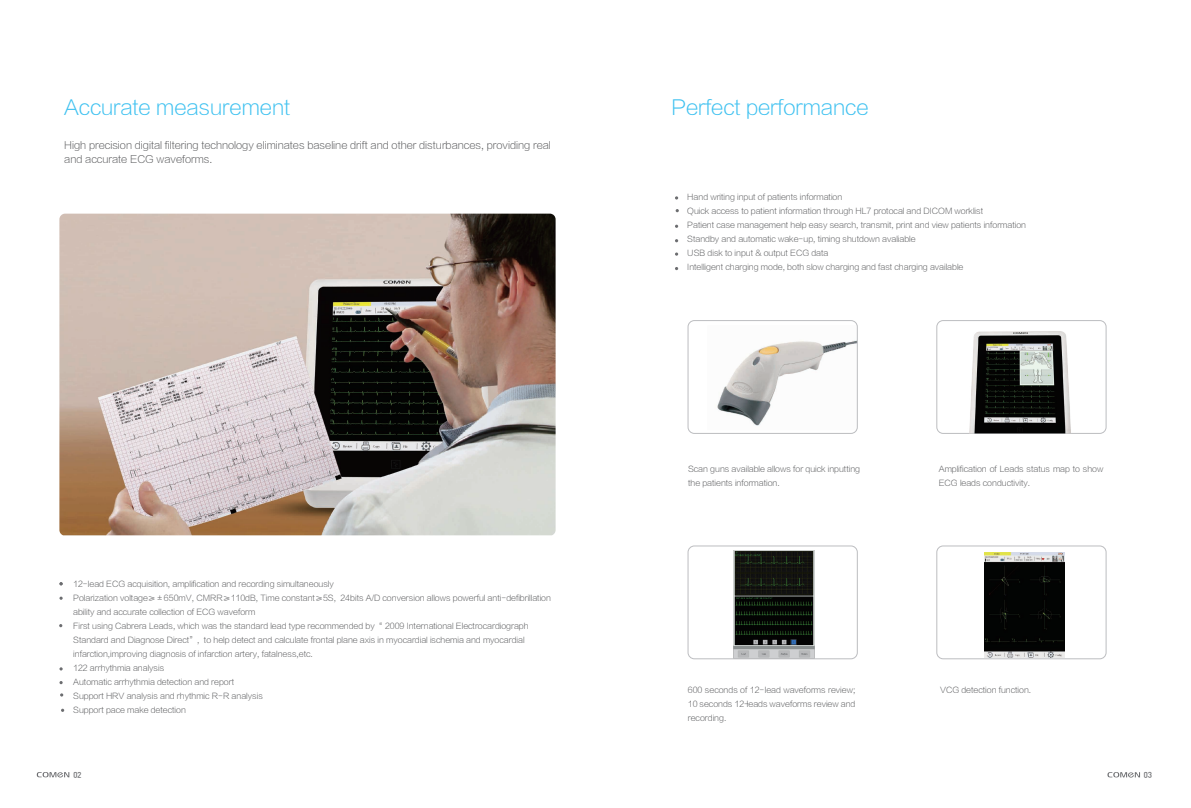
<style>
.page{position:relative;width:1191px;height:808px;background:#fff}
.page>*{position:absolute;margin:0;border:0;box-sizing:border-box;transform-origin:0 0}
.t1{font:20px "FZLTXHJW GB1 0";color:#3ec1f0}
.t2{font:10px/14px "FZLTXHJW GB1 0";color:#57585a}
.t3{font:8px/14px "FZLTXHJW GB1 0";color:#57585a}
.t4{font:8px "DIN";color:#6c6d70}
</style>
<div class="page">
<img style="left:733px;top:550px;width:81px;height:107px">
<img style="left:984px;top:552px;width:80px;height:105px">
<img style="left:717px;top:340px;width:139px;height:86px">
<div style="left:687px;top:320px;width:171px;height:114px;border:1px solid #bcbdc0;border-radius:6px"></div>
<div style="left:687px;top:545px;width:171px;height:114px;border:1px solid #bcbdc0;border-radius:6px"></div>
<div style="left:936px;top:545px;width:170px;height:114px;border:1px solid #bcbdc0;border-radius:6px"></div>
<svg style="left:59px;top:582px;width:4px;height:3px"></svg>
<svg style="left:59px;top:681px;width:4px;height:3px"></svg>
<img style="left:59px;top:214px;width:496px;height:321px">
<svg style="left:675px;top:196px;width:3px;height:4px"></svg>
<svg style="left:675px;top:252px;width:3px;height:4px"></svg>
<svg style="left:1107px;top:772px;width:33px;height:5px"></svg>
<svg style="left:37px;top:772px;width:32px;height:5px"></svg>
<img style="left:936px;top:321px;width:170px;height:112px">
<h1 class="t1" style="left:64px;top:97px;width:227px">Accurate measurement</h1>
<p class="t2" style="left:64px;top:139px;width:488px">High precision digital filtering technology eliminates baseline drift and other disturbances, providing real and accurate ECG waveforms.</p>
<p class="t3" style="left:73px;top:577px;width:479px">12- lead ECG acquisition, amplification and recording simultaneously<br>Polarization voltage≥±650mV, CMRR≥110dB, Time constant≥5S, 24bits A/D conversion allows powerful anti- defibrillation ability and accurate collection of ECG waveform<br>First using Cabrera Leads, which was the standard lead type recommended by“ 2009 International Electrocardiograph Standard and Diagnose Direct”, to help detect and calculate frontal plane axis in myocardial ischemia and myocardial infarction,improving diagnosis of infarction artery, fatalness,etc.<br>122 arrhythmia analysis<br>Automatic arrhythmia detection and report<br>Support HRV analysis and rhythmic R- R analysis<br>Support pace make detection</p>
<h1 class="t1" style="left:671px;top:97px;width:199px">Perfect performance</h1>
<p class="t3" style="left:687px;top:191px;width:340px">Hand writing input of patients information<br>Quick access to patient information through HL7 protocal and DICOM worklist<br>Patient case management help easy search, transmit, print and view patients information Standby and automatic wake- up, timing shutdown avaliable<br>USB disk to input &amp; output ECG data<br>Intelligent charging mode, both slow charging and fast charging available</p>
<p class="t3" style="left:688px;top:462px;width:173px">Scan guns available allows for quick inputting the patients information.</p>
<p class="t3" style="left:938px;top:462px;width:166px">Amplification of Leads status map to show<br>ECG leads conductivity.</p>
<p class="t3" style="left:688px;top:683px;width:169px;text-align:justify">600 seconds of 12- lead waveforms review; 10 seconds 12-leads waveforms review and recording.</p>
<p class="t3" style="left:940px;top:683px;width:93px">VCG detection function.</p>
<p class="t4" style="left:73px;top:771px;width:10px">02</p>
<p class="t4" style="left:1143px;top:771px;width:10px">03</p>
</div>
